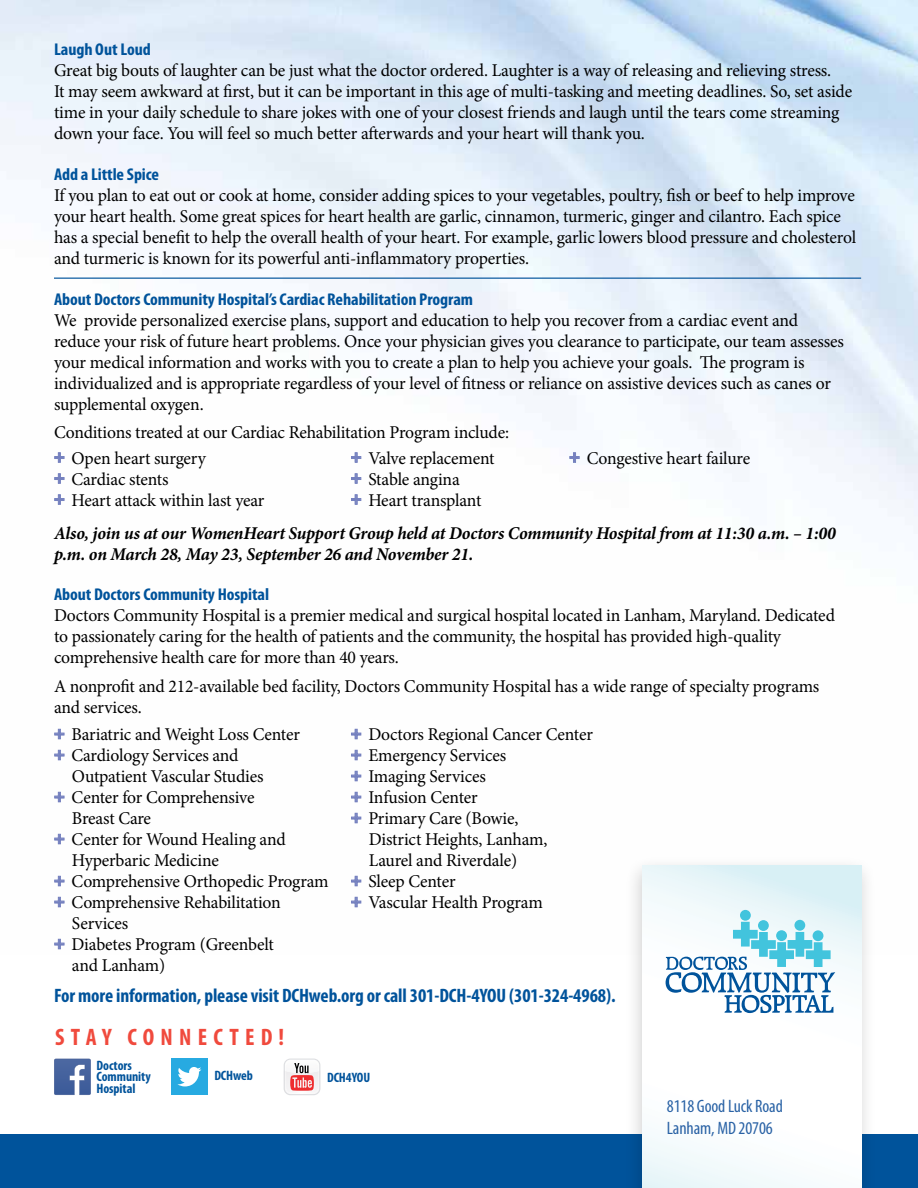
<style>
.page{position:relative;width:918px;height:1188px;background:#fff}
.page>*{position:absolute;margin:0;border:0;box-sizing:border-box;transform-origin:0 0}
.t1{font:700 condensed 23.85px "Myriad Pro";letter-spacing:.26em;color:#f04a3d}
.t2{font:700 condensed 19.5px "Myriad Pro";letter-spacing:-.005em;color:#00539b}
.t3{font:18px/21px "Minion Pro";letter-spacing:-.015em;color:#000}
.t4{font:italic 700 18px/21px "Minion Pro";letter-spacing:-.015em;color:#000}
.t5{font:condensed 18px/21.6px "Myriad Pro";letter-spacing:-.005em;color:#2962a5}
.t6{font:700 condensed 17.1px "Myriad Pro";letter-spacing:-.005em;color:#00539b;scale:1.05 1}
.t7{font:700 condensed 13.65px/11.4px "Myriad Pro";letter-spacing:-.005em;color:#00539b}
.s1{font-family:"Myriad Pro";font-weight:900;color:#7581bf}
</style>
<div class="page">
<img style="left:0;top:0;width:918px;height:950px">
<div style="left:0;top:1134px;width:918px;height:54px;background:#00539b"></div>
<svg style="left:54px;top:1059px;width:37px;height:36px"></svg>
<svg style="left:284px;top:1059px;width:36px;height:36px"></svg>
<div style="left:171px;top:1059px;width:36px;height:36px;background:#27aae1"></div>
<svg style="left:177px;top:1067px;width:24px;height:19px"></svg>
<svg style="left:54px;top:729px;width:11px;height:10px"></svg>
<svg style="left:54px;top:750px;width:11px;height:10px"></svg>
<svg style="left:54px;top:792px;width:11px;height:10px"></svg>
<svg style="left:54px;top:834px;width:11px;height:10px"></svg>
<svg style="left:54px;top:876px;width:11px;height:10px"></svg>
<svg style="left:54px;top:897px;width:11px;height:10px"></svg>
<svg style="left:54px;top:939px;width:11px;height:10px"></svg>
<svg style="left:351px;top:729px;width:10px;height:10px"></svg>
<svg style="left:351px;top:750px;width:10px;height:10px"></svg>
<svg style="left:351px;top:771px;width:10px;height:10px"></svg>
<svg style="left:351px;top:792px;width:10px;height:10px"></svg>
<svg style="left:351px;top:813px;width:10px;height:10px"></svg>
<svg style="left:351px;top:876px;width:10px;height:10px"></svg>
<svg style="left:351px;top:897px;width:10px;height:10px"></svg>
<hr style="left:54px;top:278px;width:807px;height:1px;background:#00539b">
<svg style="left:54px;top:452px;width:11px;height:11px"></svg>
<svg style="left:54px;top:473px;width:11px;height:11px"></svg>
<svg style="left:54px;top:494px;width:11px;height:11px"></svg>
<svg style="left:351px;top:452px;width:10px;height:11px"></svg>
<svg style="left:351px;top:473px;width:10px;height:11px"></svg>
<svg style="left:351px;top:494px;width:10px;height:11px"></svg>
<svg style="left:569px;top:452px;width:11px;height:11px"></svg>
<div style="left:624px;top:855px;width:253px;height:333px;background:#000;opacity:.2"></div>
<svg style="left:643px;top:866px;width:218px;height:322px"></svg>
<svg style="left:666px;top:922px;width:169px;height:91px"></svg>
<div style="left:740px;top:910px;width:11px;height:11px;background:#42c4dd;border-radius:50%"></div>
<div style="left:758px;top:920px;width:11px;height:11px;background:#42c4dd;border-radius:50%"></div>
<div style="left:776px;top:930px;width:11px;height:11px;background:#42c4dd;border-radius:50%"></div>
<div style="left:794px;top:920px;width:11px;height:11px;background:#42c4dd;border-radius:50%"></div>
<div style="left:813px;top:930px;width:10px;height:11px;background:#42c4dd;border-radius:50%"></div>
<p class="t6" style="left:54px;top:39px;width:94px">Laugh Out Loud</p>
<p class="t3" style="left:54px;top:60px;width:800px">Great big bouts of laughter can be just what the doctor ordered. Laughter is a way of releasing and relieving stress.<br>It may seem awkward at first, but it can be important in this age of multi-tasking and meeting deadlines. So, set aside time in your daily schedule to share jokes with one of your closest friends and laugh until the tears come streaming down your face. You will feel so much better afterwards and your heart will thank you.</p>
<p class="t6" style="left:54px;top:164px;width:102px">Add a Little Spice</p>
<p class="t3" style="left:54px;top:185px;width:804px">If you plan to eat out or cook at home, consider adding spices to your vegetables, poultry, fish or beef to help improve your heart health. Some great spices for heart health are garlic, cinnamon, turmeric, ginger and cilantro. Each spice has a special benefit to help the overall health of your heart. For example, garlic lowers blood pressure and cholesterol and turmeric is known for its powerful anti-inflammatory properties.</p>
<p class="t6" style="left:54px;top:288px;width:401px">About Doctors Community Hospital’s Cardiac Rehabilitation Program</p>
<p class="t3" style="left:54px;top:309px;width:791px">We provide personalized exercise plans, support and education to help you recover from a cardiac event and reduce your risk of future heart problems. Once your physician gives you clearance to participate, our team assesses your medical information and works with you to create a plan to help you achieve your goals. The program is individualized and is appropriate regardless of your level of fitness or reliance on assistive devices such as canes or supplemental oxygen.</p>
<p class="t3" style="left:54px;top:422px;width:457px">Conditions treated at our Cardiac Rehabilitation Program include:</p>
<p class="t3" style="left:54px;top:448px;width:212px"><span class="s1">+</span> Open heart surgery<br><span class="s1">+</span> Cardiac stents<br><span class="s1">+</span> Heart attack within last year</p>
<p class="t3" style="left:351px;top:448px;width:145px"><span class="s1">+</span> Valve replacement <span class="s1">+</span> Stable angina<br><span class="s1">+</span> Heart transplant</p>
<p class="t3" style="left:569px;top:448px;width:183px"><span class="s1">+</span> Congestive heart failure</p>
<p class="t4" style="left:54px;top:522px;width:783px">Also, join us at our WomenHeart Support Group held at Doctors Community Hospital from at 11:30 a.m. – 1:00 p.m. on March 28, May 23, September 26 and November 21.</p>
<p class="t6" style="left:54px;top:584px;width:206px">About Doctors Community Hospital</p>
<p class="t3" style="left:54px;top:605px;width:783px">Doctors Community Hospital is a premier medical and surgical hospital located in Lanham, Maryland. Dedicated to passionately caring for the health of patients and the community, the hospital has provided high-quality comprehensive health care for more than 40 years.</p>
<p class="t3" style="left:54px;top:676px;width:767px">A nonprofit and 212-available bed facility, Doctors Community Hospital has a wide range of specialty programs and services.</p>
<p class="t3" style="left:54px;top:724px;width:247px"><span class="s1">+</span> Bariatric and Weight Loss Center</p>
<p class="t3" style="left:54px;top:745px;width:186px"><span class="s1">+</span> Cardiology Services and</p>
<p class="t3" style="left:72px;top:766px;width:193px">Outpatient Vascular Studies</p>
<p class="t3" style="left:54px;top:787px;width:202px"><span class="s1">+</span> Center for Comprehensive</p>
<p class="t3" style="left:72px;top:808px;width:81px">Breast Care</p>
<p class="t3" style="left:54px;top:829px;width:233px"><span class="s1">+</span> Center for Wound Healing and</p>
<p class="t3" style="left:72px;top:850px;width:148px">Hyperbaric Medicine</p>
<p class="t3" style="left:54px;top:871px;width:276px"><span class="s1">+</span> Comprehensive Orthopedic Program</p>
<p class="t3" style="left:54px;top:892px;width:228px"><span class="s1">+</span> Comprehensive Rehabilitation</p>
<p class="t3" style="left:72px;top:913px;width:58px">Services</p>
<p class="t3" style="left:54px;top:934px;width:221px"><span class="s1">+</span> Diabetes Program (Greenbelt</p>
<p class="t3" style="left:72px;top:955px;width:95px">and Lanham)</p>
<p class="t3" style="left:351px;top:724px;width:244px"><span class="s1">+</span> Doctors Regional Cancer Center</p>
<p class="t3" style="left:351px;top:745px;width:157px"><span class="s1">+</span> Emergency Services</p>
<p class="t3" style="left:351px;top:766px;width:137px"><span class="s1">+</span> Imaging Services</p>
<p class="t3" style="left:351px;top:787px;width:128px"><span class="s1">+</span> Infusion Center</p>
<p class="t3" style="left:351px;top:808px;width:169px"><span class="s1">+</span> Primary Care (Bowie,</p>
<p class="t3" style="left:369px;top:829px;width:180px">District Heights, Lanham,</p>
<p class="t3" style="left:369px;top:850px;width:150px">Laurel and Riverdale)</p>
<p class="t3" style="left:351px;top:871px;width:106px"><span class="s1">+</span> Sleep Center</p>
<p class="t3" style="left:351px;top:892px;width:193px"><span class="s1">+</span> Vascular Health Program</p>
<p class="t2" style="left:54px;top:983px;width:563px">For more information, please visit DCHweb.org or call 301-DCH-4YOU (301-324-4968).</p>
<h1 class="t1" style="left:55px;top:1022px;width:231px">STAY CONNECTED!</h1>
<p class="t7" style="left:97px;top:1059px;width:56px">Doctors<br>Community<br>Hospital</p>
<p class="t7" style="left:214px;top:1070px;width:40px">DCHweb</p>
<p class="t7" style="left:327px;top:1072px;width:45px">DCH4YOU</p>
<p class="t5" style="left:667px;top:1095px;width:117px">8118 Good Luck Road<br>Lanham, MD 20706</p>
</div>
